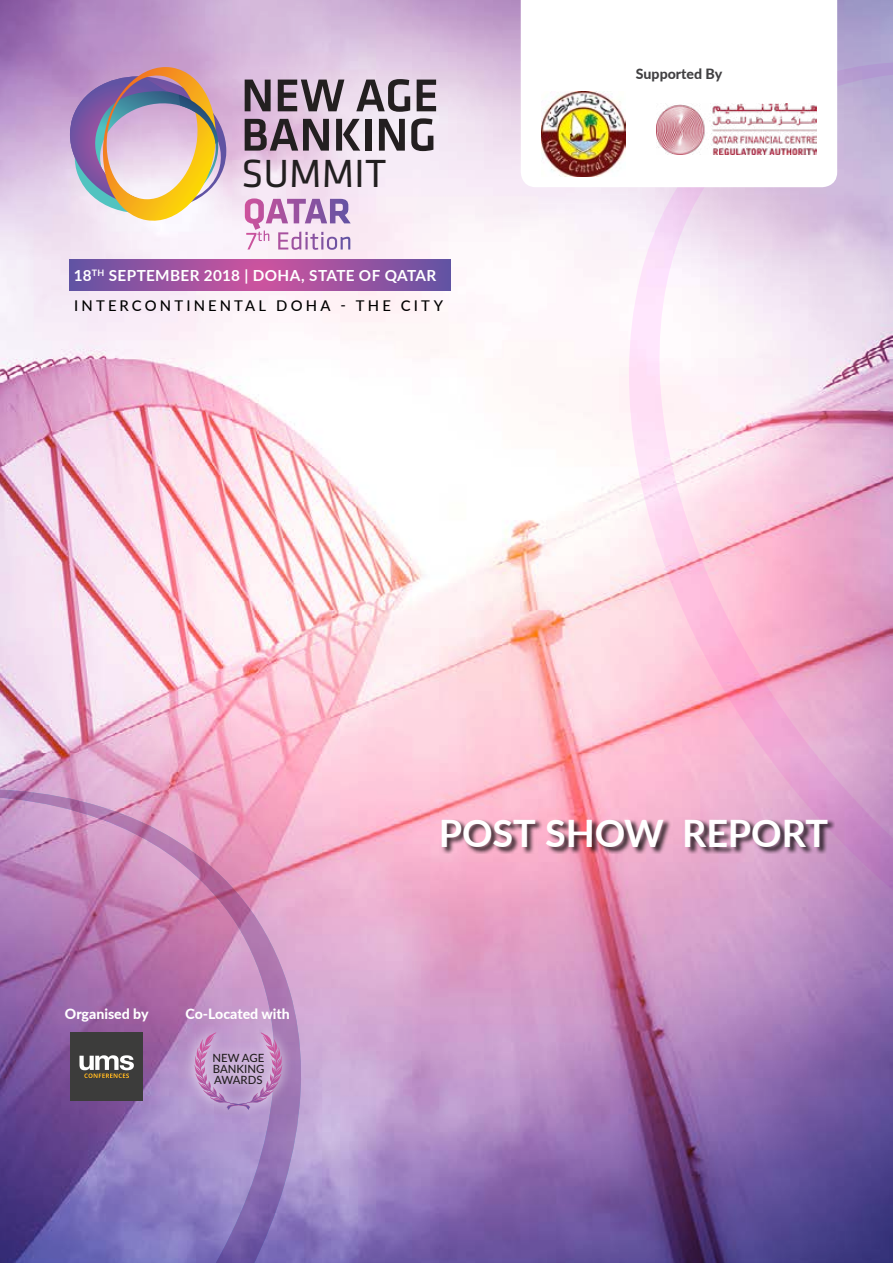
<style>
.page{position:relative;width:893px;height:1263px;background:#fff}
.page>*{position:absolute;margin:0;border:0;box-sizing:border-box;transform-origin:0 0}
.t1{font:40.65px "Klavika";color:#221f20}
.t2{font:700 37.8px "Lato";letter-spacing:-.005em;color:#fff}
.t3{font:700 15.3px "Lato";letter-spacing:.025em;color:#fff}
.t4{font:500 14.85px "Lato";letter-spacing:.21em;color:#000}
.t5{font:800 14.1px "Lato";color:#fff}
.t6{font:800 14.1px "Lato";color:#414042}
.t7{font:500 11.4px/10.9px "Lato";color:#231f20;text-align:justify}
</style>
<div class="page">
<img style="left:0;top:0;width:893px;height:1263px">
<svg style="left:0;top:789px;width:301px;height:474px;background:#a578b2"></svg>
<svg style="left:629px;top:62px;width:264px;height:970px;background:#e3b8d6"></svg>
<div style="left:70px;top:1032px;width:73px;height:69px;background:#3c3c3b"></div>
<svg style="left:79px;top:1055px;width:55px;height:23px"></svg>
<div style="left:442px;top:819px;width:393px;height:35px;background:#000;opacity:.75"></div>
<svg style="left:521px;top:0;width:316px;height:187px"></svg>
<img style="left:541px;top:92px;width:85px;height:85px">
<img style="left:657px;top:104px;width:160px;height:50px">
<svg style="left:68px;top:67px;width:160px;height:158px;background:#c5adae"></svg>
<svg style="left:245px;top:80px;width:26px;height:31px"></svg>
<svg style="left:278px;top:80px;width:66px;height:31px;background:#80737f"></svg>
<svg style="left:356px;top:79px;width:54px;height:33px;background:#90868f"></svg>
<svg style="left:417px;top:80px;width:19px;height:31px"></svg>
<svg style="left:245px;top:119px;width:84px;height:32px;background:#7b6877"></svg>
<svg style="left:336px;top:119px;width:24px;height:32px"></svg>
<div style="left:365px;top:119px;width:7px;height:32px;background:#231f20"></div>
<svg style="left:379px;top:119px;width:26px;height:32px"></svg>
<svg style="left:411px;top:118px;width:22px;height:33px"></svg>
<svg style="left:245px;top:198px;width:106px;height:52px;background:#d6b3d6"></svg>
<svg style="left:70px;top:260px;width:381px;height:31px;background:#9853a0"></svg>
<div style="left:182px;top:1021px;width:113px;height:100px;background:#fff;opacity:.75"></div>
<svg style="left:194px;top:1032px;width:88px;height:78px;background:#c19aca"></svg>
<h1 class="t1" style="left:242px;top:152px;width:146px">SUMMIT</h1>
<p class="t3" style="left:74px;top:264px;width:364px">18<sup>TH</sup> SEPTEMBER 2018 | DOHA, STATE OF QATAR</p>
<p class="t4" style="left:74px;top:294px;width:370px">INTERCONTINENTAL DOHA - THE CITY</p>
<p class="t6" style="left:636px;top:63px;width:88px">Supported By</p>
<p class="t5" style="left:65px;top:1004px;width:85px">Organised by</p>
<p class="t5" style="left:186px;top:1004px;width:106px">Co-Located with</p>
<p class="t7" style="left:213px;top:1052px;width:53px">NEW AGE BANKING AWARDS</p>
<h2 class="t2" style="left:439px;top:806px;width:391px">POST SHOW REPORT</h2>
</div>
